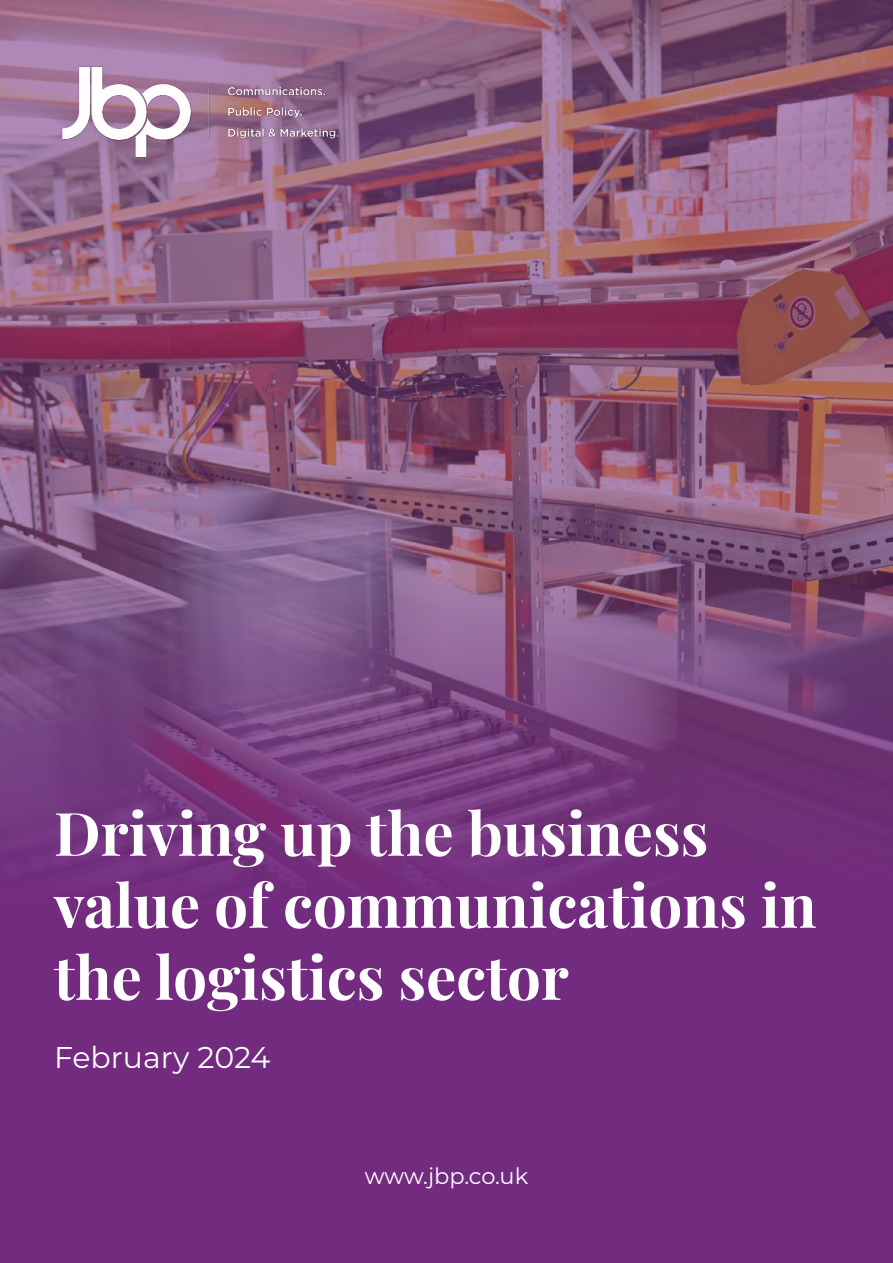
<style>
.page{position:relative;width:893px;height:1263px;background:#732b80}
.page>*{position:absolute;margin:0;border:0;box-sizing:border-box;transform-origin:0 0}
.t1{font:700 60px/72px "Playfair Display";color:#fff}
.t2{font:30px "Montserrat";color:#fff}
.t3{font:22.5px "Montserrat";letter-spacing:-.005em;color:#fff}
</style>
<div class="page">
<img style="left:0;top:0;width:893px;height:872px">
<img style="left:54px;top:58px;width:296px;height:104px">
<p class="t1" style="left:54px;top:792px;width:764px">Driving up the business value of communications in the logistics sector</p>
<p class="t2" style="left:54px;top:1037px;width:218px">February 2024</p>
<p class="t3" style="left:365px;top:1160px;width:165px">www.jbp.co.uk</p>
</div>
